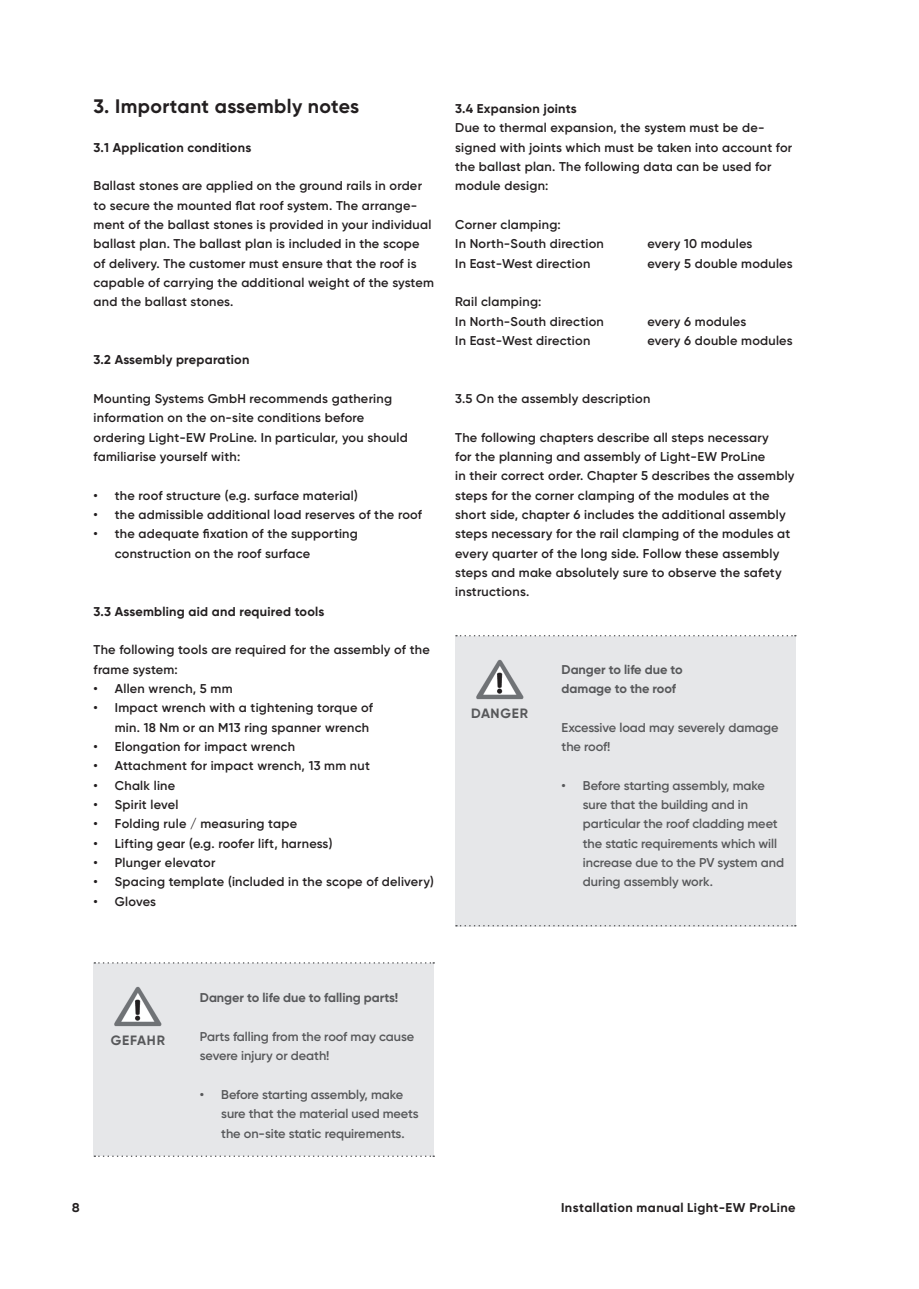
<style>
.page{position:relative;width:919px;height:1289px;background:#fff}
.page>*{position:absolute;margin:0;border:0;box-sizing:border-box;transform-origin:0 0}
.t1{font:700 19.5px "Gilroy";letter-spacing:.02em;color:#231f20}
.t2{font:700 13.5px "Gilroy";letter-spacing:.05em;color:#57585a}
.t3{font:600 12.75px/19.4px "Gilroy";letter-spacing:.02em;color:#231f20}
.t4{font:600 12.75px/19.4px "Gilroy";letter-spacing:-.005em;color:#57585a}
.t5{font:700 12.75px "Gilroy";letter-spacing:.02em;color:#231f20}
.t6{font:700 12.75px/19.4px "Gilroy";letter-spacing:-.005em;color:#57585a}
</style>
<div class="page">
<div style="left:94px;top:962px;width:340px;height:193px;background:#e6e7e9"></div>
<svg style="left:94px;top:962px;width:340px;height:1px"></svg>
<img style="left:114px;top:986px;width:48px;height:41px">
<svg style="left:94px;top:1155px;width:340px;height:1px"></svg>
<div style="left:455px;top:635px;width:340px;height:291px;background:#e6e7e9"></div>
<svg style="left:456px;top:635px;width:339px;height:1px"></svg>
<img style="left:476px;top:659px;width:48px;height:41px">
<svg style="left:456px;top:925px;width:339px;height:1px"></svg>
<h1 class="t1" style="left:94px;top:94px;width:267px">3. Important assembly notes</h1>
<p class="t5" style="left:94px;top:139px;width:159px">3.1 Application conditions</p>
<p class="t3" style="left:94px;top:176px;width:342px">Ballast stones are applied on the ground rails in order to secure the mounted flat roof system. The arrange&shy;ment of the ballast stones is provided in your individual ballast plan. The ballast plan is included in the scope of delivery. The customer must ensure that the roof is capable of carrying the additional weight of the system and the ballast stones.</p>
<p class="t5" style="left:94px;top:352px;width:157px">3.2 Assembly preparation</p>
<p class="t3" style="left:94px;top:389px;width:316px">Mounting Systems GmbH recommends gathering information on the on-site conditions before ordering Light-EW ProLine. In particular, you should familiarise yourself with:</p>
<p class="t3" style="left:94px;top:485px;width:266px">• the roof structure (e.g. surface material)</p>
<p class="t3" style="left:94px;top:504px;width:330px">• the admissible additional load reserves of the roof</p>
<p class="t3" style="left:115px;top:524px;width:244px;text-indent:-21px">• the adequate fixation of the supporting construction on the roof surface</p>
<p class="t5" style="left:94px;top:603px;width:232px">3.3 Assembling aid and required tools</p>
<p class="t3" style="left:94px;top:640px;width:338px">The following tools are required for the assembly of the frame system:</p>
<p class="t3" style="left:94px;top:678px;width:140px">• Allen wrench, 5 mm</p>
<p class="t3" style="left:115px;top:698px;width:260px;text-indent:-21px">• Impact wrench with a tightening torque of min. 18 Nm or an M13 ring spanner wrench</p>
<p class="t3" style="left:94px;top:736px;width:203px">• Elongation for impact wrench</p>
<p class="t3" style="left:94px;top:756px;width:278px">• Attachment for impact wrench, 13 mm nut</p>
<p class="t3" style="left:94px;top:775px;width:83px">• Chalk line</p>
<p class="t3" style="left:94px;top:794px;width:86px">• Spirit level</p>
<p class="t3" style="left:94px;top:814px;width:205px">• Folding rule / measuring tape</p>
<p class="t3" style="left:94px;top:833px;width:240px">• Lifting gear (e.g. roofer lift, harness)</p>
<p class="t3" style="left:94px;top:852px;width:123px">• Plunger elevator</p>
<p class="t3" style="left:94px;top:872px;width:342px">• Spacing template (included in the scope of delivery)</p>
<p class="t3" style="left:94px;top:891px;width:64px">• Gloves</p>
<p class="t5" style="left:455px;top:101px;width:123px">3.4 Expansion joints</p>
<p class="t3" style="left:455px;top:118px;width:338px">Due to thermal expansion, the system must be de&shy;signed with joints which must be taken into account for the ballast plan. The following data can be used for module design:</p>
<p class="t3" style="left:455px;top:215px;width:150px">Corner clamping:<br>In North-South direction</p>
<p class="t3" style="left:647px;top:234px;width:106px">every 10 modules</p>
<p class="t3" style="left:455px;top:253px;width:137px">In East-West direction</p>
<p class="t3" style="left:647px;top:253px;width:147px">every 5 double modules</p>
<p class="t3" style="left:455px;top:292px;width:150px">Rail clamping:<br>In North-South direction</p>
<p class="t3" style="left:647px;top:311px;width:100px">every 6 modules</p>
<p class="t3" style="left:455px;top:331px;width:137px">In East-West direction</p>
<p class="t3" style="left:647px;top:331px;width:147px">every 6 double modules</p>
<p class="t3" style="left:455px;top:389px;width:197px">3.5 On the assembly description</p>
<p class="t3" style="left:455px;top:427px;width:341px">The following chapters describe all steps necessary<br>for the planning and assembly of Light-EW ProLine<br>in their correct order. Chapter 5 describes the assembly steps for the corner clamping of the modules at the short side, chapter 6 includes the additional assembly steps necessary for the rail clamping of the modules at every quarter of the long side. Follow these assembly steps and make absolutely sure to observe the safety instructions.</p>
<p class="t2" style="left:471px;top:704px;width:58px">DANGER</p>
<p class="t6" style="left:561px;top:659px;width:123px">Danger to life due to damage to the roof</p>
<p class="t4" style="left:561px;top:717px;width:218px">Excessive load may severely damage the roof!</p>
<p class="t4" style="left:583px;top:775px;width:203px;text-indent:-21px">• Before starting assembly, make sure that the building and in particular the roof cladding meet the static requirements which will increase due to the PV system and during assembly work.</p>
<p class="t2" style="left:111px;top:1031px;width:56px">GEFAHR</p>
<p class="t6" style="left:200px;top:988px;width:200px">Danger to life due to falling parts!</p>
<p class="t4" style="left:200px;top:1026px;width:216px">Parts falling from the roof may cause severe injury or death!</p>
<p class="t4" style="left:221px;top:1084px;width:199px;text-indent:-21px">• Before starting assembly, make sure that the material used meets the on-site static requirements.</p>
<p class="t5" style="left:72px;top:1199px;width:9px">8</p>
<p class="t5" style="left:561px;top:1199px;width:236px">Installation manual Light-EW ProLine</p>
</div>
